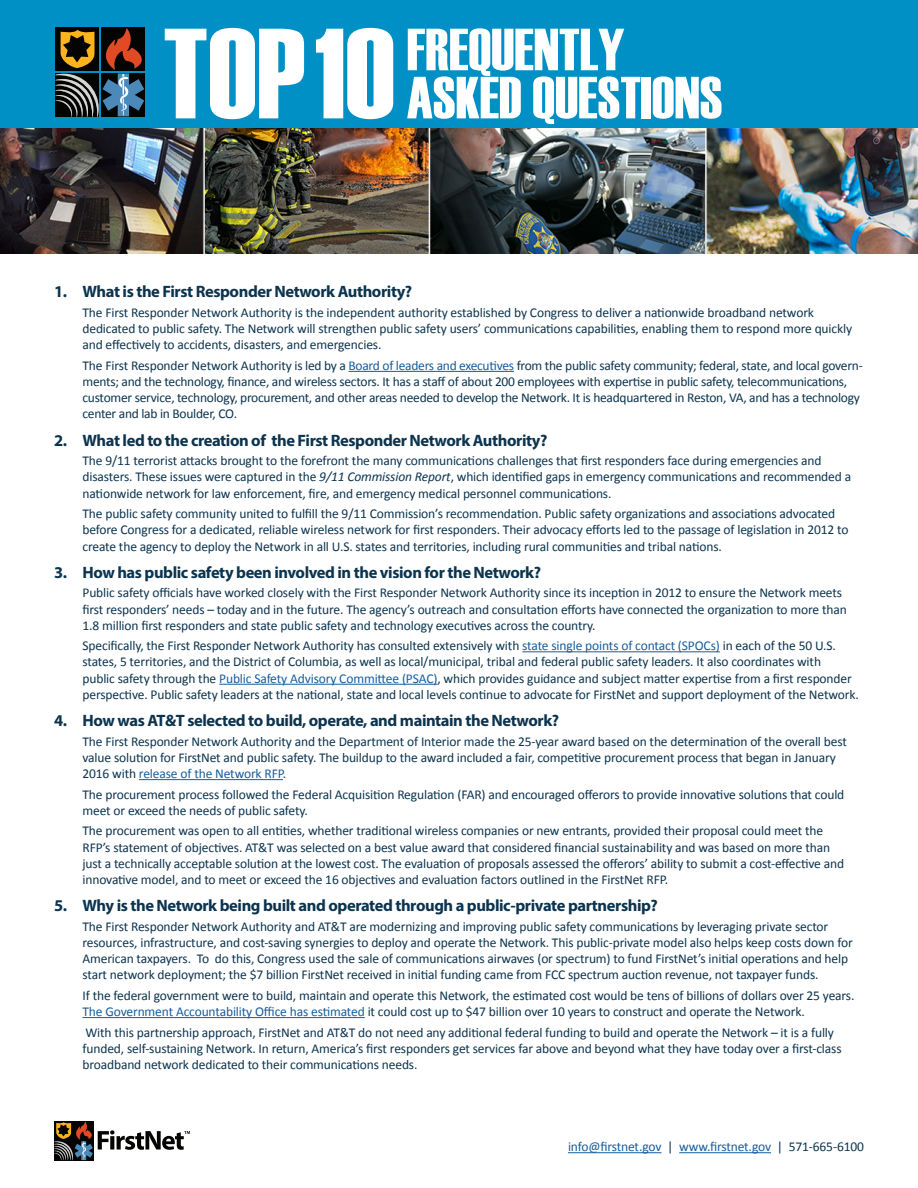
<style>
.page{position:relative;width:918px;height:1188px;background:#fff}
.page>*{position:absolute;margin:0;border:0;box-sizing:border-box;transform-origin:0 0}
.t1{font:59.4px/48.2px "Haettenschweiler";color:#fff}
.t2{font:700 16.5px "Myriad Pro";letter-spacing:-.025em;color:#0c344f}
.Text2{font:13.5px/16.2px "Calibri";letter-spacing:-.01em;color:#0c344f}
.t3{font:13.5px "Calibri";letter-spacing:-.01em;color:#175d9e}
.s1{font-size:128.1px}
.s2{color:#175d9e}
.s3{font-style:italic}
.s4{color:#0c344f}
</style>
<div class="page">
<div style="left:0;top:0;width:918px;height:130px;background:#0090c6"></div>
<div style="left:101px;top:27px;width:44px;height:44px;background:#040503"></div>
<div style="left:56px;top:27px;width:43px;height:44px;background:#040503"></div>
<svg style="left:56px;top:28px;width:89px;height:89px"></svg>
<hr style="left:568px;top:1152px;width:93px;height:1px;background:#175d9e">
<hr style="left:679px;top:1152px;width:92px;height:1px;background:#175d9e">
<svg style="left:54px;top:1121px;width:136px;height:39px"></svg>
<hr style="left:349px;top:371px;width:165px;height:1px;background:#175d9e">
<hr style="left:522px;top:651px;width:198px;height:1px;background:#175d9e">
<hr style="left:219px;top:684px;width:218px;height:1px;background:#175d9e">
<hr style="left:139px;top:779px;width:144px;height:1px;background:#175d9e">
<hr style="left:83px;top:1017px;width:282px;height:1px;background:#175d9e">
<img style="left:0;top:129px;width:918px;height:125px">
<h1 class="t1" style="left:407px;top:25px;width:317px;text-indent:-244px"><span class="s1">TOP 10</span> FREQUENTLY<br>ASKED QUESTIONS</h1>
<p class="t2" style="left:54px;top:281px;width:360px">1. What is the First Responder Network Authority?</p>
<p class="Text2" style="left:83px;top:304px;width:771px">The First Responder Network Authority is the independent authority established by Congress to deliver a nationwide broadband network dedicated to public safety. The Network will strengthen public safety users’ communications capabilities, enabling them to respond more quickly and effectively to accidents, disasters, and emergencies.</p>
<p class="Text2" style="left:83px;top:357px;width:782px">The First Responder Network Authority is led by a <span class="s2">Board of leaders and executives</span> from the public safety community; federal, state, and local govern&shy;ments; and the technology, finance, and wireless sectors. It has a staff of about 200 employees with expertise in public safety, telecommunications, customer service, technology, procurement, and other areas needed to develop the Network. It is headquartered in Reston, VA, and has a technology center and lab in Boulder, CO.</p>
<p class="t2" style="left:54px;top:429px;width:495px">2. What led to the creation of the First Responder Network Authority?</p>
<p class="Text2" style="left:83px;top:452px;width:770px">The 9/11 terrorist attacks brought to the forefront the many communications challenges that first responders face during emergencies and disasters. These issues were captured in the <span class="s3">9/11 Commission Report</span>, which identified gaps in emergency communications and recommended a nationwide network for law enforcement, fire, and emergency medical personnel communications.</p>
<p class="Text2" style="left:83px;top:505px;width:768px">The public safety community united to fulfill the 9/11 Commission’s recommendation. Public safety organizations and associations advocated before Congress for a dedicated, reliable wireless network for first responders. Their advocacy efforts led to the passage of legislation in 2012 to create the agency to deploy the Network in all U.S. states and territories, including rural communities and tribal nations.</p>
<p class="t2" style="left:54px;top:562px;width:489px">3. How has public safety been involved in the vision for the Network?</p>
<p class="Text2" style="left:83px;top:584px;width:766px">Public safety officials have worked closely with the First Responder Network Authority since its inception in 2012 to ensure the Network meets first responders’ needs – today and in the future. The agency’s outreach and consultation efforts have connected the organization to more than<br>1.8 million first responders and state public safety and technology executives across the country.</p>
<p class="Text2" style="left:83px;top:637px;width:778px">Specifically, the First Responder Network Authority has consulted extensively with <span class="s2">state single points of contact (SPOCs)</span> in each of the 50 U.S. states, 5 territories, and the District of Columbia, as well as local/municipal, tribal and federal public safety leaders. It also coordinates with<br>public safety through the <span class="s2">Public Safety Advisory Committee (PSAC)</span>, which provides guidance and subject matter expertise from a first responder perspective. Public safety leaders at the national, state and local levels continue to advocate for FirstNet and support deployment of the Network.</p>
<p class="t2" style="left:54px;top:710px;width:507px">4. How was AT&amp;T selected to build, operate, and maintain the Network?</p>
<p class="Text2" style="left:83px;top:732px;width:766px">The First Responder Network Authority and the Department of Interior made the 25-year award based on the determination of the overall best value solution for FirstNet and public safety. The buildup to the award included a fair, competitive procurement process that began in January<br>2016 with <span class="s2">release of the Network RFP</span>.</p>
<p class="Text2" style="left:83px;top:785px;width:763px">The procurement process followed the Federal Acquisition Regulation (FAR) and encouraged offerors to provide innovative solutions that could meet or exceed the needs of public safety.</p>
<p class="Text2" style="left:83px;top:822px;width:763px">The procurement was open to all entities, whether traditional wireless companies or new entrants, provided their proposal could meet the RFP’s statement of objectives. AT&amp;T was selected on a best value award that considered financial sustainability and was based on more than just a technically acceptable solution at the lowest cost. The evaluation of proposals assessed the offerors’ ability to submit a cost-effective and innovative model, and to meet or exceed the 16 objectives and evaluation factors outlined in the FirstNet RFP.</p>
<p class="t2" style="left:54px;top:895px;width:605px">5. Why is the Network being built and operated through a public-private partnership?</p>
<p class="Text2" style="left:83px;top:918px;width:772px">The First Responder Network Authority and AT&amp;T are modernizing and improving public safety communications by leveraging private sector resources, infrastructure, and cost-saving synergies to deploy and operate the Network. This public-private model also helps keep costs down for American taxpayers. To do this, Congress used the sale of communications airwaves (or spectrum) to fund FirstNet’s initial operations and help start network deployment; the $7 billion FirstNet received in initial funding came from FCC spectrum auction revenue, not taxpayer funds.</p>
<p class="Text2" style="left:83px;top:987px;width:774px">If the federal government were to build, maintain and operate this Network, the estimated cost would be tens of billions of dollars over 25 years.<br><span class="s2">The Government Accountability Office has estimated</span> it could cost up to $47 billion over 10 years to construct and operate the Network.</p>
<p class="Text2" style="left:83px;top:1023px;width:761px">With this partnership approach, FirstNet and AT&amp;T do not need any additional federal funding to build and operate the Network – it is a fully funded, self-sustaining Network. In return, America’s first responders get services far above and beyond what they have today over a first-class broadband network dedicated to their communications needs.</p>
<p class="t3" style="left:568px;top:1138px;width:298px">info@firstnet.gov <span class="s4">|</span> www.firstnet.gov <span class="s4">| 571-665-6100</span></p>
</div>
